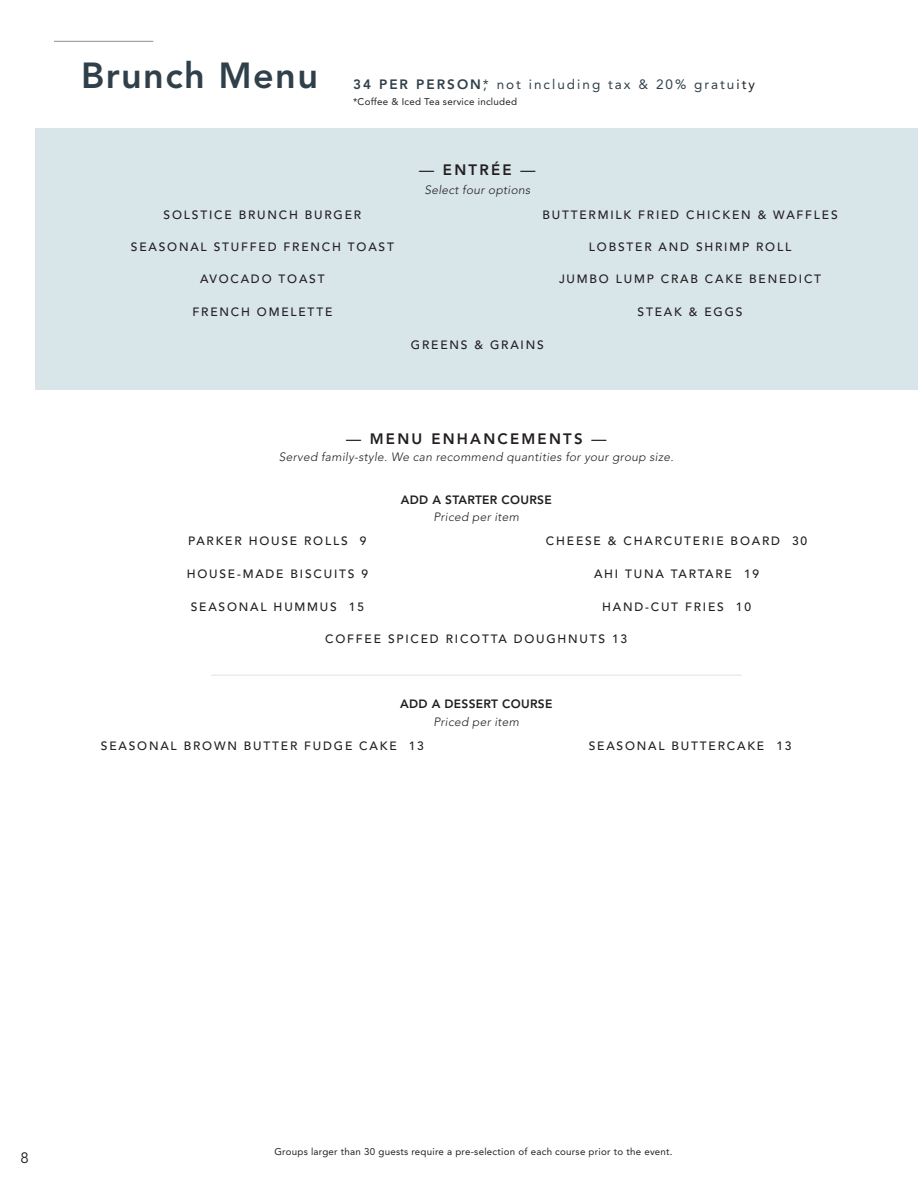
<style>
.page{position:relative;width:918px;height:1188px;background:#fff}
.page>*{position:absolute;margin:0;border:0;box-sizing:border-box;transform-origin:0 0}
.t1{font:800 36px "Avenir LT Pro";letter-spacing:.04em;color:#30404a}
.t2{font:800 15px "Avenir LT Pro";letter-spacing:.15em;color:#231f20}
.t3{font:15px "Avenir LT Std";color:#231f20}
.t4{font:13.5px "Avenir LT Pro";letter-spacing:.15em;color:#30404a}
.t5{font:500 12px "Avenir LT Pro";letter-spacing:.15em;color:#231f20}
.t6{font:italic 300 12px "Avenir LT Pro";letter-spacing:.025em;color:#231f20}
.t7{font:800 12px "Avenir LT Pro";letter-spacing:.025em;color:#231f20}
.t8{font:9.75px "Avenir LT Pro";letter-spacing:.025em;color:#231f20}
.s1{font-weight:800}
.s2{color:#231f20}
.s3{font-weight:500}
</style>
<div class="page">
<div style="left:36px;top:128px;width:882px;height:262px;background:#d8e5e9"></div>
<hr style="left:54px;top:41px;width:99px;height:1px;background:#918a87">
<hr style="left:211px;top:675px;width:530px;height:1px;background:#d8e5e9">
<p class="t1" style="left:81px;top:54px;width:239px">Brunch Menu</p>
<p class="t4" style="left:353px;top:76px;width:404px"><span class="s1">34 PER PERSON</span>,* not including tax &amp; 20% gratu<span class="s2">ity</span></p>
<p class="t8" style="left:353px;top:95px;width:166px">*Coffee &amp; Iced Tea service included</p>
<p class="t2" style="left:419px;top:161px;width:118px"><span class="s3">—</span> ENTRÉE <span class="s3">—</span></p>
<p class="t6" style="left:424px;top:183px;width:107px">Select four options</p>
<p class="t5" style="left:164px;top:207px;width:199px">SOLSTICE BRUNCH BURGER</p>
<p class="t5" style="left:542px;top:207px;width:297px">BUTTERMILK FRIED CHICKEN &amp; WAFFLES</p>
<p class="t5" style="left:131px;top:240px;width:265px">SEASONAL STUFFED FRENCH TOAST</p>
<p class="t5" style="left:589px;top:240px;width:204px">LOBSTER AND SHRIMP ROLL</p>
<p class="t5" style="left:200px;top:272px;width:126px">AVOCADO TOAST</p>
<p class="t5" style="left:559px;top:272px;width:264px">JUMBO LUMP CRAB CAKE BENEDICT</p>
<p class="t5" style="left:193px;top:305px;width:141px">FRENCH OMELETTE</p>
<p class="t5" style="left:638px;top:305px;width:106px">STEAK &amp; EGGS</p>
<p class="t5" style="left:411px;top:337px;width:134px">GREENS &amp; GRAINS</p>
<p class="t2" style="left:346px;top:430px;width:262px"><span class="s3">—</span> MENU ENHANCEMENTS <span class="s3">—</span></p>
<p class="t6" style="left:279px;top:450px;width:396px">Served family-style. We can recommend quantities for your group size.</p>
<p class="t7" style="left:401px;top:493px;width:153px">ADD A STARTER COURSE</p>
<p class="t6" style="left:433px;top:510px;width:87px">Priced per item</p>
<p class="t5" style="left:188px;top:534px;width:180px">PARKER HOUSE ROLLS 9</p>
<p class="t5" style="left:546px;top:534px;width:263px">CHEESE &amp; CHARCUTERIE BOARD 30</p>
<p class="t5" style="left:187px;top:567px;width:183px">HOUSE-MADE BISCUITS 9</p>
<p class="t5" style="left:594px;top:567px;width:167px">AHI TUNA TARTARE 19</p>
<p class="t5" style="left:191px;top:599px;width:175px">SEASONAL HUMMUS 15</p>
<p class="t5" style="left:602px;top:599px;width:150px">HAND-CUT FRIES 10</p>
<p class="t5" style="left:325px;top:632px;width:304px">COFFEE SPICED RICOTTA DOUGHNUTS 13</p>
<p class="t7" style="left:400px;top:697px;width:154px">ADD A DESSERT COURSE</p>
<p class="t6" style="left:433px;top:714px;width:87px">Priced per item</p>
<p class="t5" style="left:101px;top:739px;width:325px">SEASONAL BROWN BUTTER FUDGE CAKE 13</p>
<p class="t5" style="left:589px;top:739px;width:204px">SEASONAL BUTTERCAKE 13</p>
<p class="t3" style="left:21px;top:1149px;width:10px">8</p>
<p class="t8" style="left:274px;top:1146px;width:400px">Groups larger than 30 guests require a pre-selection of each course prior to the event.</p>
</div>
